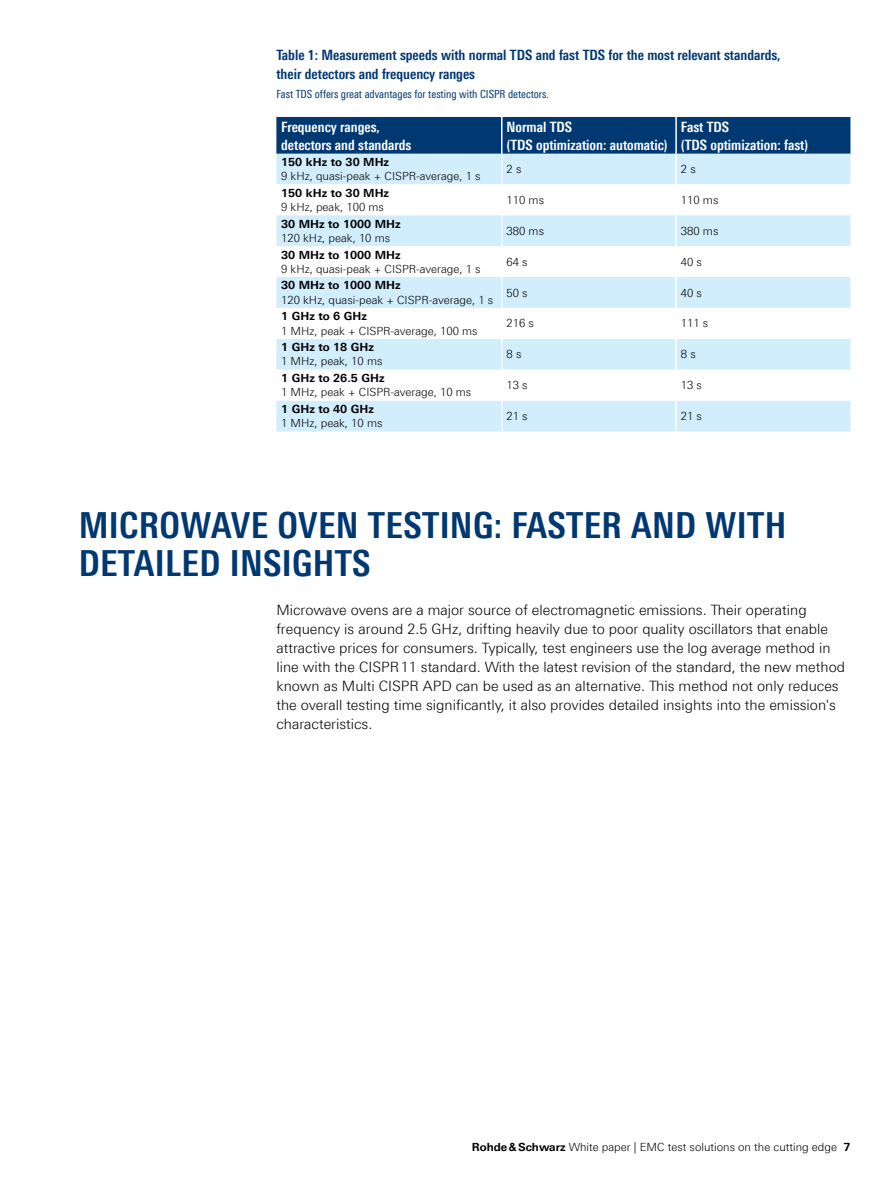
<style>
.page{position:relative;width:893px;height:1191px;background:#fff}
.page>*{position:absolute;margin:0;border:0;box-sizing:border-box;transform-origin:0 0}
.Seiten_Headline_24Pt{font:700 36px/38.2px "Linotype Univers 620 Cn";letter-spacing:.01em;color:#003872}
.Haupttext{font:300 14.25px/19.2px "Linotype Univers 330";color:#000}
.Grafik_Tabelle_Übers{font:700 14.25px/19.2px "Linotype Univers 620 Cn";color:#003872}
.Tabelleueberschrift{font:700 14.25px/18px "Linotype Univers 620 Cn";color:#fff}
.Tabelletext{font:300 11.25px "Linotype Univers 330";color:#000}
.Tabellefett{font:700 11.25px "Linotype Univers 630";color:#000}
.Bildunterschrift{font:11.25px "Linotype Univers 420 Cn";color:#003872}
.s1{font-family:"Linotype Univers 630";font-weight:700}
</style>
<div class="page">
<div style="left:276px;top:117px;width:574px;height:37px;background:#003872"></div>
<div style="left:276px;top:154px;width:574px;height:277px;background:#d2edfc"></div>
<svg style="left:276px;top:184px;width:574px;height:216px"></svg>
<hr style="left:501px;top:154px;width:1px;height:30px;background:#fff">
<hr style="left:675px;top:154px;width:2px;height:30px;background:#fff">
<hr style="left:501px;top:184px;width:1px;height:31px;background:#fff">
<hr style="left:675px;top:184px;width:2px;height:31px;background:#fff">
<hr style="left:501px;top:215px;width:1px;height:31px;background:#fff">
<hr style="left:675px;top:215px;width:2px;height:31px;background:#fff">
<hr style="left:501px;top:246px;width:1px;height:31px;background:#fff">
<hr style="left:675px;top:246px;width:2px;height:31px;background:#fff">
<hr style="left:501px;top:277px;width:1px;height:31px;background:#fff">
<hr style="left:675px;top:277px;width:2px;height:31px;background:#fff">
<hr style="left:501px;top:308px;width:1px;height:31px;background:#fff">
<hr style="left:675px;top:308px;width:2px;height:31px;background:#fff">
<hr style="left:501px;top:339px;width:1px;height:31px;background:#fff">
<hr style="left:675px;top:339px;width:2px;height:31px;background:#fff">
<hr style="left:501px;top:370px;width:1px;height:30px;background:#fff">
<hr style="left:675px;top:370px;width:2px;height:30px;background:#fff">
<hr style="left:501px;top:400px;width:1px;height:31px;background:#fff">
<hr style="left:675px;top:400px;width:2px;height:31px;background:#fff">
<hr style="left:501px;top:117px;width:1px;height:37px;background:#fff">
<hr style="left:675px;top:117px;width:2px;height:37px;background:#fff">
<p class="Grafik_Tabelle_Übers" style="left:276px;top:45px;width:506px">Table 1: Measurement speeds with normal TDS and fast TDS for the most relevant standards, their detectors and frequency ranges</p>
<p class="Bildunterschrift" style="left:276px;top:87px;width:274px">Fast TDS offers great advantages for testing with CISPR detectors.</p>
<p class="Tabelleueberschrift" style="left:281px;top:117px;width:132px">Frequency ranges, detectors and standards</p>
<p class="Tabelleueberschrift" style="left:507px;top:117px;width:163px">Normal TDS<br>(TDS optimization: automatic)</p>
<p class="Tabelleueberschrift" style="left:681px;top:117px;width:50px">Fast TDS</p>
<p class="Tabelleueberschrift" style="left:681px;top:135px;width:129px">(TDS optimization: fast)</p>
<p class="Tabellefett" style="left:281px;top:155px;width:109px">150 kHz to 30 MHz</p>
<p class="Tabelletext" style="left:281px;top:169px;width:201px">9 kHz, quasi-peak + CISPR-average, 1 s</p>
<p class="Tabellefett" style="left:281px;top:186px;width:109px">150 kHz to 30 MHz</p>
<p class="Tabelletext" style="left:281px;top:200px;width:104px">9 kHz, peak, 100 ms</p>
<p class="Tabellefett" style="left:281px;top:217px;width:121px">30 MHz to 1000 MHz</p>
<p class="Tabelletext" style="left:281px;top:231px;width:111px">120 kHz, peak, 10 ms</p>
<p class="Tabellefett" style="left:281px;top:248px;width:121px">30 MHz to 1000 MHz</p>
<p class="Tabelletext" style="left:281px;top:262px;width:201px">9 kHz, quasi-peak + CISPR-average, 1 s</p>
<p class="Tabellefett" style="left:281px;top:279px;width:121px">30 MHz to 1000 MHz</p>
<p class="Tabelletext" style="left:281px;top:293px;width:214px">120 kHz, quasi-peak + CISPR-average, 1 s</p>
<p class="Tabellefett" style="left:281px;top:309px;width:87px">1 GHz to 6 GHz</p>
<p class="Tabelletext" style="left:281px;top:324px;width:198px">1 MHz, peak + CISPR-average, 100 ms</p>
<p class="Tabellefett" style="left:281px;top:340px;width:94px">1 GHz to 18 GHz</p>
<p class="Tabelletext" style="left:281px;top:355px;width:103px">1 MHz, peak, 10 ms</p>
<p class="Tabellefett" style="left:281px;top:371px;width:105px">1 GHz to 26.5 GHz</p>
<p class="Tabelletext" style="left:281px;top:386px;width:192px">1 MHz, peak + CISPR-average, 10 ms</p>
<p class="Tabellefett" style="left:281px;top:402px;width:94px">1 GHz to 40 GHz</p>
<p class="Tabelletext" style="left:281px;top:416px;width:103px">1 MHz, peak, 10 ms</p>
<p class="Tabelletext" style="left:507px;top:162px;width:16px">2 s</p>
<p class="Tabelletext" style="left:681px;top:162px;width:16px">2 s</p>
<p class="Tabelletext" style="left:507px;top:193px;width:39px">110 ms</p>
<p class="Tabelletext" style="left:681px;top:193px;width:39px">110 ms</p>
<p class="Tabelletext" style="left:507px;top:224px;width:39px">380 ms</p>
<p class="Tabelletext" style="left:681px;top:224px;width:39px">380 ms</p>
<p class="Tabelletext" style="left:507px;top:255px;width:23px">64 s</p>
<p class="Tabelletext" style="left:681px;top:255px;width:23px">40 s</p>
<p class="Tabelletext" style="left:507px;top:286px;width:23px">50 s</p>
<p class="Tabelletext" style="left:681px;top:286px;width:23px">40 s</p>
<p class="Tabelletext" style="left:507px;top:317px;width:29px">216 s</p>
<p class="Tabelletext" style="left:681px;top:317px;width:29px">111 s</p>
<p class="Tabelletext" style="left:507px;top:348px;width:16px">8 s</p>
<p class="Tabelletext" style="left:681px;top:348px;width:16px">8 s</p>
<p class="Tabelletext" style="left:507px;top:378px;width:23px">13 s</p>
<p class="Tabelletext" style="left:681px;top:378px;width:23px">13 s</p>
<p class="Tabelletext" style="left:507px;top:409px;width:23px">21 s</p>
<p class="Tabelletext" style="left:681px;top:409px;width:23px">21 s</p>
<p class="Seiten_Headline_24Pt" style="left:79px;top:506px;width:709px">MICROWAVE OVEN TESTING: FASTER AND WITH<br>DETAILED INSIGHTS</p>
<p class="Haupttext" style="left:276px;top:600px;width:570px">Microwave ovens are a major source of electromagnetic emissions. Their operating frequency is around 2.5 GHz, drifting heavily due to poor quality oscillators that enable attractive prices for consumers. Typically, test engineers use the log average method in line with the CISPR11 standard. With the latest revision of the standard, the new method known as Multi CISPR APD can be used as an alternative. This method not only reduces the overall testing time significantly, it also provides detailed insights into the emission's characteristics.</p>
<p class="Tabelletext" style="left:472px;top:1140px;width:380px"><span class="s1">Rohde&amp;Schwarz</span> White paper | EMC test solutions on the cutting edge <span class="s1">7</span></p>
</div>
